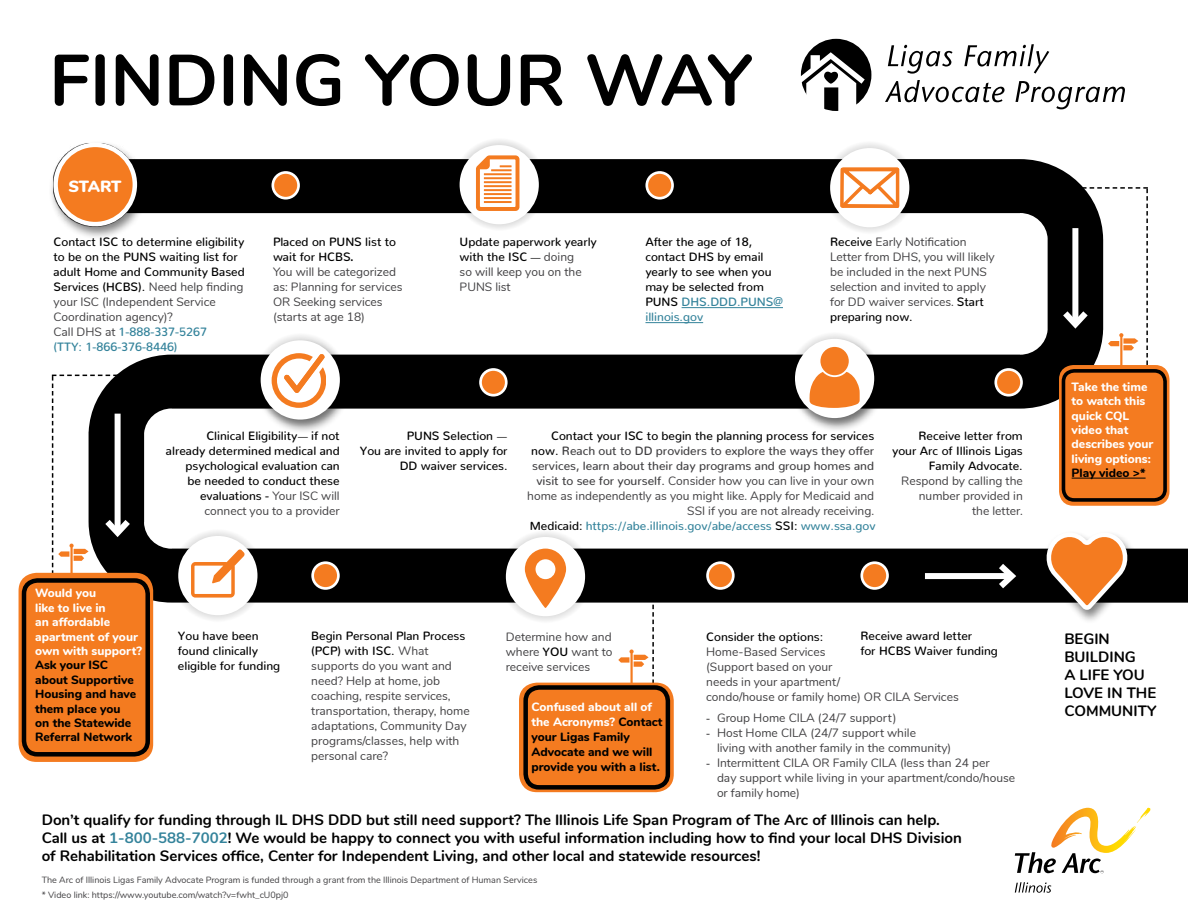
<style>
.page{position:relative;width:1188px;height:918px;background:#fff}
.page>*{position:absolute;margin:0;border:0;box-sizing:border-box;transform-origin:0 0}
.t1{font:700 72px "Nunito";color:#000}
.t2{font:900 16.2px "Nunito";letter-spacing:-.02em;color:#fff}
.t3{font:700 15px/18px "Nunito";color:#000}
.t4{font:12px/15px "Nunito";color:#414042}
.t5{font:500 12px/15px "Nunito";color:#000}
.t6{font:500 12px/15px "Nunito";color:#414042;text-align:right}
.t7{font:800 12px/14.4px "Nunito";color:#000}
.t8{font:800 12px/14.4px "Nunito";color:#fff}
.t9{font:500 12px "Nunito";color:#34839b}
.t10{font:9px/15px "Nunito";color:#414042}
.s1{font-weight:400;color:#414042}
.s2{color:#34839b}
.s3{font-weight:500;color:#000}
.s4{font-weight:700;color:#000}
.s5{font-family:"Minion Pro";font-weight:400}
.s6{color:#000}
.s7{font-weight:400}
.s8{font-family:"Times New Roman"}
.s9{color:#fff}
</style>
<div class="page">
<svg style="left:90px;top:159px;width:1098px;height:444px"></svg>
<hr style="left:682px;top:307px;width:101px;height:1px;background:#34839b">
<hr style="left:645px;top:322px;width:58px;height:1px;background:#34839b">
<svg style="left:888px;top:45px;width:65px;height:29px"></svg>
<svg style="left:964px;top:44px;width:85px;height:30px"></svg>
<svg style="left:885px;top:80px;width:120px;height:22px"></svg>
<svg style="left:1015px;top:81px;width:110px;height:28px"></svg>
<div style="left:801px;top:39px;width:70px;height:72px;background:#000;border-radius:50%"></div>
<svg style="left:800px;top:52px;width:65px;height:59px"></svg>
<svg style="left:272px;top:171px;width:28px;height:29px"></svg>
<div style="left:274px;top:174px;width:23px;height:23px;background:#f47b20;border-radius:50%"></div>
<svg style="left:645px;top:171px;width:29px;height:29px"></svg>
<div style="left:648px;top:174px;width:23px;height:23px;background:#f47b20;border-radius:50%"></div>
<svg style="left:994px;top:368px;width:29px;height:29px"></svg>
<div style="left:997px;top:371px;width:23px;height:23px;background:#f47b20;border-radius:50%"></div>
<svg style="left:479px;top:368px;width:29px;height:29px"></svg>
<div style="left:482px;top:371px;width:23px;height:23px;background:#f47b20;border-radius:50%"></div>
<svg style="left:706px;top:561px;width:29px;height:29px"></svg>
<div style="left:709px;top:564px;width:23px;height:23px;background:#f47b20;border-radius:50%"></div>
<svg style="left:311px;top:561px;width:29px;height:29px"></svg>
<div style="left:314px;top:564px;width:23px;height:23px;background:#f47b20;border-radius:50%"></div>
<div style="left:1042px;top:531px;width:96px;height:93px;background:#000;opacity:.5"></div>
<svg style="left:1047px;top:526px;width:86px;height:88px"></svg>
<div style="left:925px;top:573px;width:87px;height:6px;background:#fff"></div>
<svg style="left:993px;top:558px;width:28px;height:37px"></svg>
<div style="left:48px;top:141px;width:100px;height:99px;background:#000;opacity:.5"></div>
<svg style="left:53px;top:143px;width:84px;height:84px"></svg>
<div style="left:56px;top:145px;width:79px;height:79px;background:#f47b20;border-radius:50%"></div>
<div style="left:53px;top:143px;width:84px;height:83px;border:4px solid #fff;border-radius:50%"></div>
<div style="left:453px;top:138px;width:93px;height:94px;background:#000;opacity:.25"></div>
<div style="left:460px;top:145px;width:79px;height:79px;background:#fff;border-radius:50%"></div>
<svg style="left:476px;top:155px;width:43px;height:56px"></svg>
<div style="left:823px;top:141px;width:94px;height:94px;background:#000;opacity:.25"></div>
<div style="left:830px;top:148px;width:79px;height:79px;background:#fff;border-radius:50%"></div>
<svg style="left:840px;top:168px;width:59px;height:40px"></svg>
<div style="left:790px;top:337px;width:96px;height:96px;background:#000;opacity:.5"></div>
<div style="left:788px;top:332px;width:94px;height:93px;background:#000;opacity:.25"></div>
<div style="left:795px;top:339px;width:79px;height:79px;background:#fff;border-radius:50%"></div>
<svg style="left:808px;top:345px;width:53px;height:64px"></svg>
<div style="left:171px;top:529px;width:94px;height:94px;background:#000;opacity:.25"></div>
<div style="left:178px;top:536px;width:79px;height:79px;background:#fff;border-radius:50%"></div>
<svg style="left:191px;top:549px;width:54px;height:49px"></svg>
<div style="left:499px;top:530px;width:94px;height:94px;background:#000;opacity:.25"></div>
<div style="left:506px;top:537px;width:79px;height:79px;background:#fff;border-radius:50%"></div>
<svg style="left:525px;top:549px;width:41px;height:59px"></svg>
<div style="left:255px;top:338px;width:96px;height:96px;background:#000;opacity:.5"></div>
<div style="left:254px;top:333px;width:93px;height:94px;background:#000;opacity:.25"></div>
<div style="left:261px;top:340px;width:79px;height:80px;background:#fff;border-radius:50%"></div>
<svg style="left:272px;top:353px;width:54px;height:55px"></svg>
<svg style="left:1015px;top:808px;width:135px;height:65px"></svg>
<svg style="left:1015px;top:882px;width:36px;height:11px"></svg>
<svg style="left:52px;top:375px;width:84px;height:198px"></svg>
<svg style="left:1057px;top:187px;width:91px;height:223px"></svg>
<svg style="left:618px;top:597px;width:36px;height:86px"></svg>
<div style="left:19px;top:573px;width:134px;height:189px;background:#f47b20;border-radius:18px"></div>
<div style="left:22px;top:578px;width:128px;height:179px;border:4px solid #000;border-radius:14px"></div>
<div style="left:1059px;top:365px;width:111px;height:141px;background:#f47b20;border-radius:14px"></div>
<div style="left:1062px;top:369px;width:105px;height:133px;border:4px solid #000;border-radius:11px"></div>
<hr style="left:1072px;top:478px;width:74px;height:1px;background:#000">
<div style="left:519px;top:683px;width:155px;height:109px;background:#f47b20;border-radius:18px"></div>
<div style="left:523px;top:685px;width:147px;height:105px;border:4px solid #000;border-radius:14px"></div>
<svg style="left:860px;top:561px;width:29px;height:29px"></svg>
<div style="left:863px;top:564px;width:23px;height:23px;background:#f47b20;border-radius:50%"></div>
<h1 class="t1" style="left:49px;top:27px;width:705px">FINDING YOUR WAY</h1>
<h2 class="t2" style="left:68px;top:174px;width:54px">START</h2>
<p class="t5" style="left:54px;top:233px;width:193px">Contact ISC to determine eligibility to be on the PUNS waiting list for adult Home and Community Based<br>Services (HCBS). <span class="s1">Need help finding your ISC (Independent Service<br>Coordination agency)?<br>Call DHS at</span> <span class="s2">1-888-337-5267<br>(TTY: 1-866-376-8446)</span></p>
<p class="t4" style="left:273px;top:233px;width:131px"><span class="s3">Placed on PUNS list to wait for HCBS</span><span class="s4">.<br></span>You will be categorized as: Planning for services<br>OR Seeking services (starts at age 18)</p>
<p class="t5" style="left:460px;top:233px;width:139px">Update paperwork yearly with the ISC <span class="s5">—</span> <span class="s1">doing<br>so will keep you on the<br>PUNS list</span></p>
<p class="t5" style="left:645px;top:233px;width:139px">After the age of 18, contact DHS by email yearly to see when you may be selected from<br>PUNS <span class="s2">DHS.DDD.PUNS@ illinois.gov</span></p>
<p class="t4" style="left:830px;top:234px;width:166px"><span class="s3">Receive</span> Early Notification<br>Letter from DHS, you will likely be included in the next PUNS selection and invited to apply for DD waiver services. <span class="s3">Start preparing now.</span></p>
<p class="t8" style="left:35px;top:585px;width:108px">Would you<br>like to live in<br>an affordable apartment of your own with support?</p>
<p class="t7" style="left:35px;top:657px;width:103px">Ask your ISC about Supportive<br>Housing and have them place you on the Statewide<br>Referral Network</p>
<p class="t5" style="left:166px;top:427px;width:175px;text-align:right">Clinical Eligibility<span class="s5">—</span> if not already determined medical and psychological evaluation can<br>be needed to conduct these evaluations - <span class="s1">Your ISC will connect you to a provider</span></p>
<p class="t5" style="left:360px;top:427px;width:149px;text-align:right">PUNS Selection <span class="s5">—<br></span>You are invited to apply for<br>DD waiver services.</p>
<p class="t6" style="left:527px;top:427px;width:349px"><span class="s6">Contact your ISC to begin the planning process for services now.</span> Reach out to DD providers to explore the ways they offer services, learn about their day programs and group homes and visit to see for yourself. <span class="s7">Consider how you can live in your own home as independently as you might like. Apply for Medicaid and SSI if you are not already receiving.</span></p>
<p class="t9" style="left:530px;top:515px;width:347px"><span class="s6">Medicaid:</span> https://abe.illinois.gov/abe/access <span class="s6">SSI:</span> www.ssa.gov</p>
<p class="t5" style="left:892px;top:427px;width:132px;text-align:right">Receive letter from your Arc of Illinois Ligas<br>Family Advocate.</p>
<p class="t4" style="left:901px;top:472px;width:123px;text-align:right">Respond by calling the number provided in the letter.</p>
<p class="t5" style="left:178px;top:627px;width:104px">You have been found clinically eligible for funding</p>
<p class="t5" style="left:860px;top:627px;width:139px">Receive award letter<br>for HCBS Waiver funding</p>
<p class="t4" style="left:311px;top:628px;width:160px"><span class="s3">Begin Personal Plan Process (PCP) with ISC.</span> What supports do you want and need? Help at home, job coaching, respite services, transportation, therapy, home adaptations, Community Day programs/classes, help with personal care?</p>
<p class="t4" style="left:506px;top:628px;width:108px;text-align:justify">Determine how and where <span class="s3">YOU</span> want to receive services</p>
<p class="t5" style="left:706px;top:628px;width:119px">Consider the options:</p>
<p class="t4" style="left:706px;top:643px;width:254px">Home-Based Services<br>(Support based on your<br>needs in your apartment/<br>condo/house or family home) OR CILA Services</p>
<p class="t4" style="left:706px;top:710px;width:192px"><span class="s8">-</span> Group Home CILA (24/7 support)</p>
<p class="t4" style="left:717px;top:725px;width:236px;text-indent:-11px"><span class="s8">-</span> Host Home CILA (24/7 support while<br>living with another family in the community)</p>
<p class="t4" style="left:717px;top:755px;width:300px;text-indent:-11px"><span class="s8">-</span> Intermittent CILA OR Family CILA (less than 24 per<br>day support while living in your apartment/condo/house or family home)</p>
<p class="t7" style="left:532px;top:699px;width:133px;line-height:15px"><span class="s9">Confused about all of the Acronyms?</span> Contact your Ligas Family<br>Advocate and we will provide you with a list.</p>
<p class="t3" style="left:42px;top:810px;width:922px">Don’t qualify for funding through IL DHS DDD but still need support? The Illinois Life Span Program of The Arc of Illinois can help.<br>Call us at <span class="s2">1-800-588-7002</span>! We would be happy to connect you with useful information including how to find your local DHS Division of Rehabilitation Services office, Center for Independent Living, and other local and statewide resources!</p>
<p class="t10" style="left:42px;top:871px;width:497px">The Arc of Illinois Ligas Family Advocate Program is funded through a grant from the Illinois Department of Human Services * Video link: https://www.youtube.com/watch?v=fwht_cU0pj0</p>
<p class="t8" style="left:1072px;top:379px;width:83px">Take the time to watch this quick CQL video that describes your living options:</p>
<p class="t7" style="left:1072px;top:465px;width:75px">Play video &gt;*</p>
<p class="t3" style="left:1064px;top:629px;width:94px">BEGIN<br>BUILDING<br>A LIFE YOU<br>LOVE IN THE<br>COMMUNITY</p>
</div>
